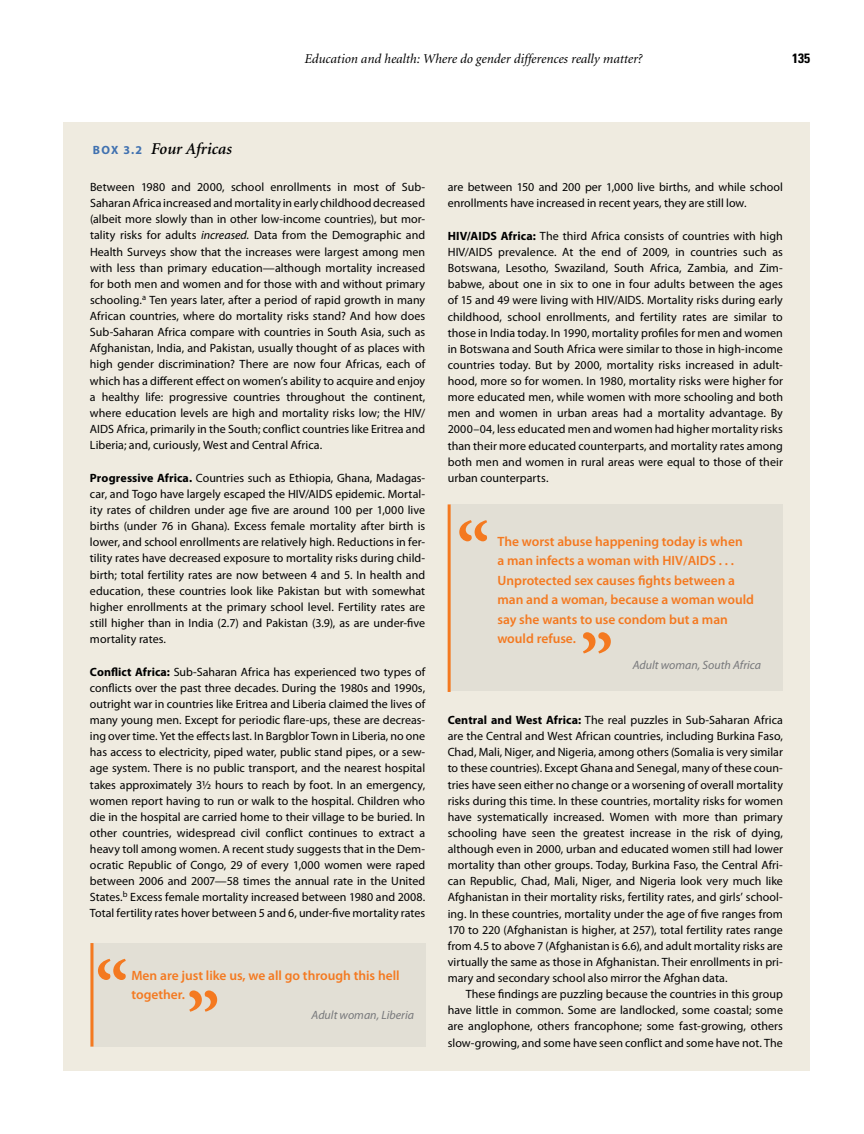
<style>
.page{position:relative;width:864px;height:1134px;background:#fff}
.page>*{position:absolute;margin:0;border:0;box-sizing:border-box;transform-origin:0 0}
.t1{font:700 72px "Minion";color:#f47920}
.t2{font:italic 600 16.5px "Minion";color:#000}
.t3{font:600 13.5px/19.5px "Myriad Pro";color:#f47920}
.t4{font:italic 13.5px "Minion";color:#000}
.t5{font:700 condensed 13.5px "Univers";color:#000}
.t6{font:12px/16.2px "Myriad Pro";color:#000;text-align:justify}
.t7{font:italic 12px "Myriad Pro";color:#77787b}
.t8{font:700 12px "Myriad Pro";color:#4071b0}
.s1{font-family:"Myriad Pro";font-weight:700;font-style:normal;font-size:12px;color:#4071b0}
.s2{font-style:italic}
.s3{font-weight:700}
</style>
<div class="page">
<div style="left:63px;top:122px;width:747px;height:949px;background:#efebe0"></div>
<div style="left:90px;top:943px;width:336px;height:104px;background:#e2dfd5"></div>
<hr style="left:90px;top:943px;width:3px;height:104px;background:#f47920">
<div style="left:451px;top:504px;width:332px;height:187px;background:#e2dfd5"></div>
<hr style="left:448px;top:504px;width:3px;height:188px;background:#f47920">
<p class="t4" style="left:304px;top:52px;width:339px">Education and health: Where do gender differences really matter?</p>
<p class="t5" style="left:792px;top:50px;width:19px">135</p>
<p class="t8" style="left:93px;top:142px;width:10px">Box</p>
<h2 class="t2" style="left:123px;top:141px;width:109px"><span class="s1">3.2</span> Four Africas</h2>
<p class="t6" style="left:90px;top:179px;width:337px">Between 1980 and 2000, school enrollments in most of Sub-Saharan Africa increased and mortality in early childhood decreased (albeit more slowly than in other low-income countries), but mor&shy;tality risks for adults <span class="s2">increased.</span> Data from the Demographic and Health Surveys show that the increases were largest among men with less than primary education—although mortality increased for both men and women and for those with and without primary schooling.<sup>a</sup> Ten years later, after a period of rapid growth in many African countries, where do mortality risks stand? And how does Sub-Saharan Africa compare with countries in South Asia, such as Afghanistan, India, and Pakistan, usually thought of as places with high gender discrimination? There are now four Africas, each of which has a different effect on women’s ability to acquire and enjoy a healthy life: progressive countries throughout the continent, where education levels are high and mortality risks low; the HIV/ AIDS Africa, primarily in the South; conflict countries like Eritrea and Liberia; and, curiously, West and Central Africa.</p>
<p class="t6" style="left:90px;top:469px;width:337px"><span class="s3">Progressive Africa.</span> Countries such as Ethiopia, Ghana, Madagas&shy;car, and Togo have largely escaped the HIV/AIDS epidemic. Mortal&shy;ity rates of children under age five are around 100 per 1,000 live births (under 76 in Ghana). Excess female mortality after birth is lower, and school enrollments are relatively high. Reductions in fer&shy;tility rates have decreased exposure to mortality risks during child&shy;birth; total fertility rates are now between 4 and 5. In health and education, these countries look like Pakistan but with somewhat higher enrollments at the primary school level. Fertility rates are still higher than in India (2.7) and Pakistan (3.9), as are under-five mortality rates.</p>
<p class="t6" style="left:90px;top:663px;width:337px"><span class="s3">Conflict Africa:</span> Sub-Saharan Africa has experienced two types of conflicts over the past three decades. During the 1980s and 1990s, outright war in countries like Eritrea and Liberia claimed the lives of many young men. Except for periodic flare-ups, these are decreas&shy;ing over time. Yet the effects last. In Bargblor Town in Liberia, no one has access to electricity, piped water, public stand pipes, or a sew&shy;age system. There is no public transport, and the nearest hospital takes approximately 3½ hours to reach by foot. In an emergency, women report having to run or walk to the hospital. Children who die in the hospital are carried home to their village to be buried. In other countries, widespread civil conflict continues to extract a heavy toll among women. A recent study suggests that in the Dem&shy;ocratic Republic of Congo, 29 of every 1,000 women were raped between 2006 and 2007—58 times the annual rate in the United States.<sup>b</sup> Excess female mortality increased between 1980 and 2008.<br>Total fertility rates hover between 5 and 6, under-five mortality rates</p>
<h1 class="t1" style="left:95px;top:951px;width:35px">“</h1>
<p class="t3" style="left:131px;top:965px;width:270px">Men are just like us, we all go through this hell together.</p>
<h1 class="t1" style="left:186px;top:982px;width:35px">”</h1>
<p class="t7" style="left:312px;top:1007px;width:104px">Adult woman, Liberia</p>
<p class="t6" style="left:448px;top:179px;width:337px">are between 150 and 200 per 1,000 live births, and while school enrollments have increased in recent years, they are still low.</p>
<p class="t6" style="left:448px;top:228px;width:337px"><span class="s3">HIV/AI DS Africa:</span> The third Africa consists of countries with high HIV/AIDS prevalence. At the end of 2009, in countries such as Botswana, Lesotho, Swaziland, South Africa, Zambia, and Zim&shy;babwe, about one in six to one in four adults between the ages of 15 and 49 were living with HIV/AIDS. Mortality risks during early childhood, school enrollments, and fertility rates are similar to those in India today. In 1990, mortality profiles for men and women in Botswana and South Africa were similar to those in high-income countries today. But by 2000, mortality risks increased in adult&shy;hood, more so for women. In 1980, mortality risks were higher for more educated men, while women with more schooling and both men and women in urban areas had a mortality advantage. By 2000–04, less educated men and women had higher mortality risks than their more educated counterparts, and mortality rates among both men and women in rural areas were equal to those of their urban counterparts.</p>
<h1 class="t1" style="left:456px;top:512px;width:35px">“</h1>
<p class="t3" style="left:497px;top:531px;width:258px">The worst abuse happening today is when<br>a man infects a woman with HIV/AIDS . . .<br>Unprotected sex causes fights between a man and a woman, because a woman would say she wants to use condom but a man would refuse.</p>
<p class="t7" style="left:633px;top:657px;width:130px">Adult woman, South Africa</p>
<h1 class="t1" style="left:580px;top:624px;width:35px">”</h1>
<p class="t6" style="left:448px;top:712px;width:337px"><span class="s3">Central and West Africa:</span> The real puzzles in Sub-Saharan Africa are the Central and West African countries, including Burkina Faso, Chad, Mali, Niger, and Nigeria, among others (Somalia is very similar to these countries). Except Ghana and Senegal, many of these coun&shy;tries have seen either no change or a worsening of overall mortality risks during this time. In these countries, mortality risks for women have systematically increased. Women with more than primary schooling have seen the greatest increase in the risk of dying, although even in 2000, urban and educated women still had lower mortality than other groups. Today, Burkina Faso, the Central Afri&shy;can Republic, Chad, Mali, Niger, and Nigeria look very much like Afghanistan in their mortality risks, fertility rates, and girls’ school&shy;ing. In these countries, mortality under the age of five ranges from 170 to 220 (Afghanistan is higher, at 257), total fertility rates range from 4.5 to above 7 (Afghanistan is 6.6), and adult mortality risks are virtually the same as those in Afghanistan. Their enrollments in pri&shy;mary and secondary school also mirror the Afghan data.</p>
<p class="t6" style="left:448px;top:986px;width:337px;text-indent:18px">These findings are puzzling because the countries in this group have little in common. Some are landlocked, some coastal; some are anglophone, others francophone; some fast-growing, others slow-growing, and some have seen conflict and some have not. The</p>
</div>
